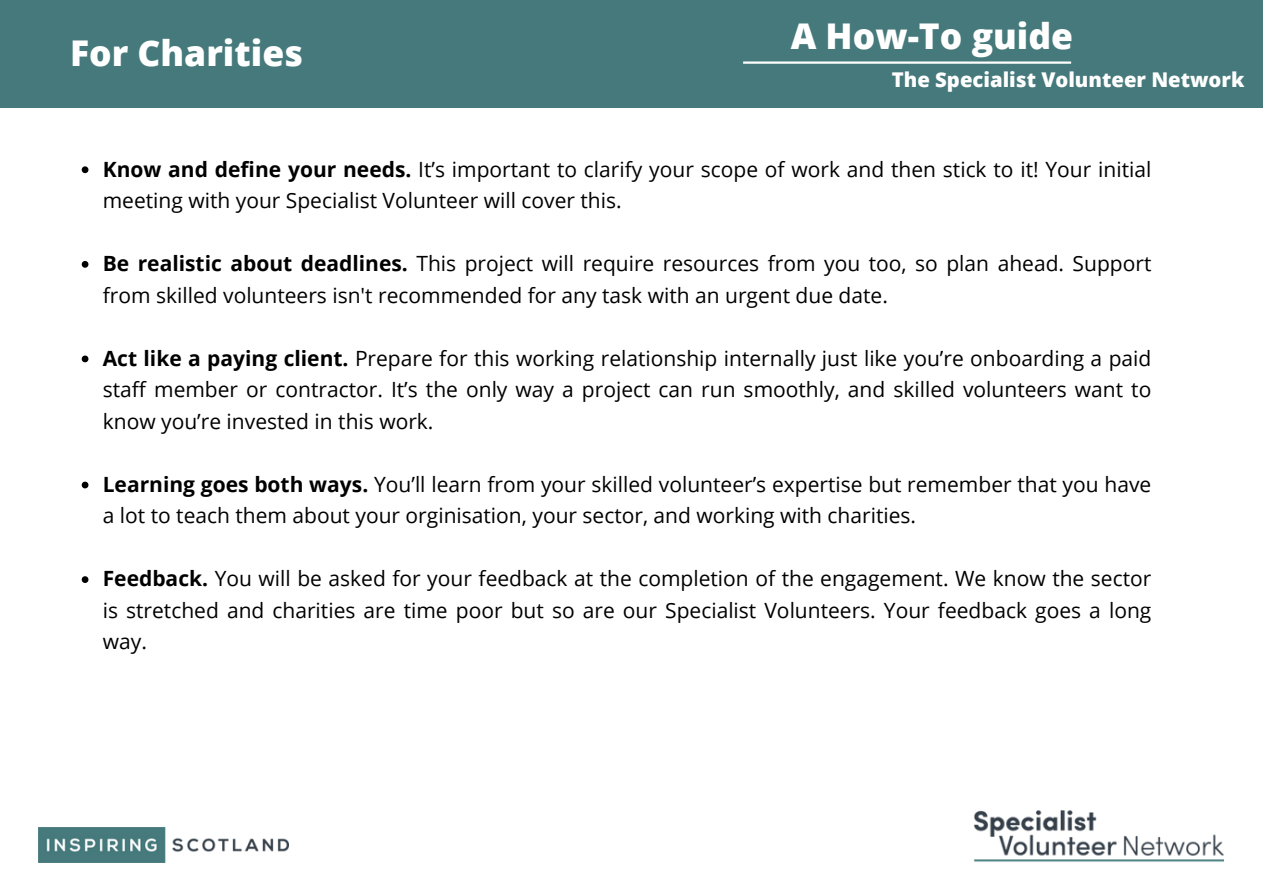
<style>
.page{position:relative;width:1263px;height:894px;background:#fff}
.page>*{position:absolute;margin:0;border:0;box-sizing:border-box;transform-origin:0 0}
.t1{font:800 35.4px "Open Sans";color:#fff}
.t2{font:21px/31.5px "Open Sans";color:#000}
.t3{font:800 20.25px "Open Sans";color:#fff}
.s1{font-weight:700}
</style>
<div class="page">
<img style="left:38px;top:827px;width:250px;height:35px">
<div style="left:0;top:0;width:1263px;height:107px;background:#46797b"></div>
<img style="left:973px;top:810px;width:250px;height:52px">
<svg style="left:82px;top:166px;width:6px;height:7px"></svg>
<svg style="left:82px;top:261px;width:6px;height:7px"></svg>
<svg style="left:82px;top:355px;width:6px;height:7px"></svg>
<svg style="left:82px;top:481px;width:6px;height:7px"></svg>
<svg style="left:82px;top:576px;width:6px;height:7px"></svg>
<hr style="left:743px;top:61px;width:328px;height:3px;background:#fff">
<h2 class="t1" style="left:70px;top:28px;width:235px">For Charities</h2>
<p class="t1" style="left:791px;top:11px;width:284px">A How-To guide</p>
<p class="t3" style="left:892px;top:65px;width:354px">The Specialist Volunteer Network</p>
<p class="t2" style="left:103px;top:152px;width:1050px"><span class="s1">Know and define your needs.</span> It’s important to clarify your scope of work and then stick to it! Your initial meeting with your Specialist Volunteer will cover this.</p>
<p class="t2" style="left:103px;top:247px;width:1050px"><span class="s1">Be realistic about deadlines.</span> This project will require resources from you too, so plan ahead. Support from skilled volunteers isn't recommended for any task with an urgent due date.</p>
<p class="t2" style="left:103px;top:341px;width:1050px;text-align:justify"><span class="s1">Act like a paying client.</span> Prepare for this working relationship internally just like you’re onboarding a paid staff member or contractor. It’s the only way a project can run smoothly, and skilled volunteers want to know you’re invested in this work.</p>
<p class="t2" style="left:103px;top:467px;width:1050px"><span class="s1">Learning goes both ways.</span> You’ll learn from your skilled volunteer’s expertise but remember that you have a lot to teach them about your orginisation, your sector, and working with charities.</p>
<p class="t2" style="left:103px;top:562px;width:1050px;text-align:justify"><span class="s1">Feedback.</span> You will be asked for your feedback at the completion of the engagement. We know the sector is stretched and charities are time poor but so are our Specialist Volunteers. Your feedback goes a long way.</p>
</div>
